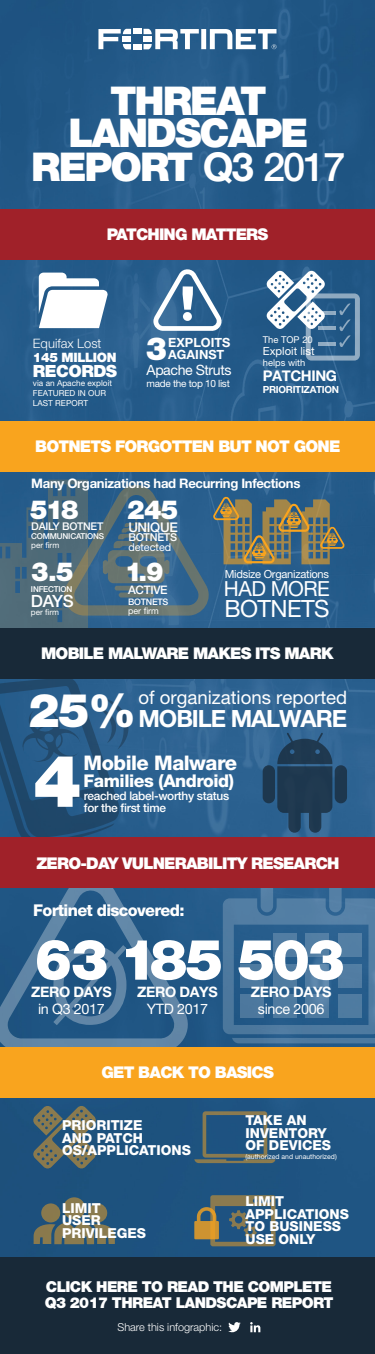
<style>
.page{position:relative;width:375px;height:1354px;background:#fff}
.page>*{position:absolute;margin:0;border:0;box-sizing:border-box;transform-origin:0 0}
.t1{font:900 72.12px "Helvetica Neue LT Pro";color:#fff}
.t2{font:900 56.25px "Helvetica Neue LT Pro";letter-spacing:-.05em;color:#fff}
.t3{font:900 46.62px "Helvetica Neue LT Pro";color:#fff}
.t4{font:900 39.69px/32.8px "Helvetica Neue LT Pro";letter-spacing:-.05em;color:#fff;text-align:center}
.t5{font:900 31.88px "Helvetica Neue LT Pro";color:#fff}
.t6{font:900 26.25px "Helvetica Neue LT Pro";letter-spacing:-.05em;color:#fff}
.t7{font:700 23.75px "Helvetica Neue LT Pro";letter-spacing:-.045em;color:#fff}
.t8{font:23.75px "Helvetica Neue LT Pro";letter-spacing:-.025em;color:#fff}
.t9{font:20.81px "Helvetica Neue LT Pro";letter-spacing:-.025em;color:#fff}
.t10{font:800 20.12px "Helvetica Neue LT Pro";letter-spacing:-.025em;color:#fff}
.t11{font:18.62px "Helvetica Neue LT Pro";color:#fff}
.t12{font:800 17.56px "Helvetica Neue LT Pro";letter-spacing:-.025em;color:#fff}
.t13{font:500 16.88px "Helvetica Neue LT Pro";color:#fff}
.t14{font:900 16.81px "Helvetica Neue LT Pro";letter-spacing:-.03em;color:#fff}
.t15{font:800 16.25px "Helvetica Neue LT Pro";letter-spacing:-.04em;color:#fff}
.t16{font:900 16.19px "Helvetica Neue LT Pro";letter-spacing:-.05em;color:#fff}
.t17{font:900 15px/15.6px "Helvetica Neue LT Pro";letter-spacing:-.04em;color:#fff}
.t18{font:700 14.75px "Helvetica Neue LT Pro";letter-spacing:-.03em;color:#fff}
.t19{font:700 14.38px "Helvetica Neue LT Pro";letter-spacing:-.025em;color:#fff}
.t20{font:14.38px "Helvetica Neue LT Pro";letter-spacing:-.025em;color:#fff}
.t21{font:14.19px "Helvetica Neue LT Pro";letter-spacing:-.03em;color:#fff}
.t22{font:800 13.75px/12.5px "Helvetica Neue LT Pro";color:#fff}
.t23{font:500 13.31px "Helvetica Neue LT Pro";letter-spacing:-.025em;color:#fff}
.t24{font:700 13.12px "Helvetica Neue LT Pro";letter-spacing:-.025em;color:#fff}
.t25{font:300 12.94px "Helvetica Neue LT Pro";color:#fff}
.t26{font:900 12.94px "Helvetica Neue LT Pro";letter-spacing:-.03em;color:#fff}
.t27{font:700 12.69px/11.9px "Helvetica Neue LT Pro";color:#fff}
.t28{font:500 11.88px/11.9px "Helvetica Neue LT Pro";letter-spacing:-.025em;color:#fff}
.t29{font:500 11.75px "Helvetica Neue LT Pro";letter-spacing:-.025em;color:#fff}
.t30{font:11.25px "Helvetica Neue LT Pro";color:#fff}
.t31{font:11.12px "Helvetica Neue LT Pro";letter-spacing:-.025em;color:#fff}
.t32{font:300 10.94px "Helvetica Neue LT Pro";color:#fff}
.t33{font:10.81px "Helvetica Neue LT Pro";color:#fff}
.t34{font:500 10.81px "Helvetica Neue LT Pro";letter-spacing:-.025em;color:#fff}
.t35{font:500 10.62px "Helvetica Neue LT Pro";letter-spacing:-.025em;color:#fff}
.t36{font:10px "Helvetica Neue LT Pro";letter-spacing:-.03em;color:#fff}
.t37{font:700 9.81px "Helvetica Neue LT Pro";letter-spacing:-.03em;color:#fff}
.t38{font:9.38px "Helvetica Neue LT Pro";color:#fff}
.t39{font:500 9px "Helvetica Neue LT Pro";letter-spacing:-.025em;color:#fff}
.t40{font:9px "Helvetica Neue LT Pro";color:#fff}
.t41{font:8.25px/10px "Helvetica Neue LT Pro";color:#fff}
.t42{font:500 8.12px "Helvetica Neue LT Pro";letter-spacing:-.025em;color:#fff}
.t43{font:8.12px "Helvetica Neue LT Pro";color:#fff}
.t44{font:6.88px "Helvetica Neue LT Pro";color:#fff}
.s1{font-weight:700}
.s2{font-weight:500}
</style>
<div class="page">
<img style="left:0;top:0;width:375px;height:1257px">
<svg style="left:0;top:887px;width:188px;height:159px;background:#31618b"></svg>
<svg style="left:53px;top:944px;width:74px;height:81px;background:#386790"></svg>
<svg style="left:0;top:678px;width:129px;height:159px;background:#25557e"></svg>
<svg style="left:21px;top:708px;width:60px;height:54px;background:#275a86"></svg>
<svg style="left:33px;top:1105px;width:63px;height:63px;background:#556664"></svg>
<svg style="left:232px;top:1034px;width:143px;height:9px"></svg>
<svg style="left:261px;top:882px;width:12px;height:30px"></svg>
<svg style="left:223px;top:898px;width:152px;height:136px;background:#417099"></svg>
<div style="left:329px;top:882px;width:13px;height:30px;background:#5580a6;border-radius:6px"></div>
<div style="left:306px;top:963px;width:23px;height:24px;background:linear-gradient(to bottom,#5e88ac,#5983a8)"></div>
<svg style="left:153px;top:267px;width:71px;height:64px"></svg>
<div style="left:183px;top:312px;width:9px;height:9px;background:#fff;border-radius:50%"></div>
<div style="left:0;top:1257px;width:375px;height:96px;background:#182938"></div>
<div style="left:133px;top:29px;width:8px;height:5px;background:#fff"></div>
<div style="left:133px;top:44px;width:8px;height:5px;background:#fff"></div>
<svg style="left:98px;top:29px;width:33px;height:20px"></svg>
<svg style="left:144px;top:29px;width:133px;height:20px"></svg>
<div style="left:0;top:210px;width:375px;height:50px;background:#a02129"></div>
<div style="left:0;top:837px;width:375px;height:50px;background:#a02129"></div>
<div style="left:0;top:421px;width:375px;height:50px;background:#f9a41e"></div>
<div style="left:0;top:1046px;width:375px;height:51px;background:#f9a41e"></div>
<div style="left:0;top:628px;width:375px;height:50px;background:#182938"></div>
<svg style="left:250px;top:1322px;width:10px;height:9px"></svg>
<svg style="left:228px;top:1322px;width:13px;height:9px"></svg>
<svg style="left:266px;top:270px;width:94px;height:90px"></svg>
<svg style="left:39px;top:272px;width:69px;height:56px"></svg>
<div style="left:335px;top:765px;width:12px;height:38px;background:#1d374e;border-radius:6px"></div>
<div style="left:263px;top:765px;width:12px;height:38px;background:#1d374e;border-radius:6px"></div>
<svg style="left:277px;top:732px;width:55px;height:100px;background:#234461"></svg>
<div style="left:41px;top:1203px;width:19px;height:19px;background:#8a794d;border-radius:50%"></div>
<div style="left:88px;top:1203px;width:19px;height:19px;background:#8a7a4e;border-radius:50%"></div>
<svg style="left:34px;top:1221px;width:81px;height:22px;background:#6b6e5a"></svg>
<div style="left:63px;top:1197px;width:22px;height:22px;background:#8a7a4e;border-radius:50%"></div>
<svg style="left:194px;top:1111px;width:82px;height:51px;background:#365b75"></svg>
<svg style="left:194px;top:1194px;width:82px;height:52px;background:#596865"></svg>
<svg style="left:0;top:479px;width:345px;height:149px;background:#44677e"></svg>
<h3 class="t4" style="left:31px;top:85px;width:316px">THREAT<br>LANDSCAPE<br>REPORT <span class="s1">Q3</span> <span class="s2">2017</span></h3>
<p class="t16" style="left:107px;top:224px;width:163px">PATCHING MATTERS</p>
<p class="t25" style="left:33px;top:335px;width:70px">Equifax Lost</p>
<p class="t26" style="left:33px;top:349px;width:85px">145 MILLION</p>
<p class="t14" style="left:33px;top:361px;width:86px">RECORDS</p>
<p class="t41" style="left:33px;top:378px;width:81px">via an Apache exploit<br>FEATURED IN OUR<br>LAST REPORT</p>
<h3 class="t5" style="left:146px;top:329px;width:23px">3</h3>
<p class="t27" style="left:168px;top:336px;width:64px">EXPLOITS<br>AGAINST</p>
<p class="t21" style="left:147px;top:361px;width:86px">Apache Struts</p>
<p class="t36" style="left:147px;top:377px;width:85px">made the top 10 list</p>
<p class="t38" style="left:263px;top:334px;width:51px">The TOP 20</p>
<p class="t30" style="left:263px;top:344px;width:53px">Exploit list</p>
<p class="t38" style="left:263px;top:357px;width:44px">helps with</p>
<p class="t18" style="left:263px;top:367px;width:76px">PATCHING</p>
<p class="t37" style="left:263px;top:383px;width:78px">PRIORITIZATION</p>
<p class="t16" style="left:35px;top:436px;width:307px">BOTNETS FORGOTTEN BUT NOT GONE</p>
<p class="t24" style="left:31px;top:475px;width:271px">Many Organizations had Recurring Infections</p>
<p class="t35" style="left:31px;top:519px;width:74px">DAILY BOTNET</p>
<p class="t42" style="left:31px;top:531px;width:74px">COMMUNICATIONS</p>
<p class="t43" style="left:31px;top:540px;width:29px">per firm</p>
<h3 class="t6" style="left:30px;top:493px;width:50px">518</h3>
<h3 class="t6" style="left:127px;top:493px;width:53px">245</h3>
<p class="t23" style="left:128px;top:519px;width:51px">UNIQUE</p>
<p class="t34" style="left:128px;top:531px;width:50px">BOTNETS</p>
<p class="t33" style="left:128px;top:540px;width:44px">detected</p>
<h3 class="t6" style="left:31px;top:556px;width:44px">3.5</h3>
<h3 class="t6" style="left:125px;top:556px;width:40px">1.9</h3>
<p class="t42" style="left:31px;top:584px;width:43px">INFECTION</p>
<p class="t13" style="left:31px;top:590px;width:44px">DAYS</p>
<p class="t43" style="left:31px;top:607px;width:29px">per firm</p>
<p class="t29" style="left:128px;top:583px;width:41px">ACTIVE</p>
<p class="t39" style="left:128px;top:596px;width:42px">BOTNETS</p>
<p class="t40" style="left:128px;top:605px;width:32px">per firm</p>
<p class="t31" style="left:225px;top:567px;width:106px">Midsize Organizations</p>
<p class="t9" style="left:224px;top:576px;width:108px">HAD MORE</p>
<h3 class="t8" style="left:224px;top:594px;width:107px">BOTNETS</h3>
<p class="t16" style="left:41px;top:643px;width:294px">MOBILE MALWARE MAKES ITS MARK</p>
<p class="t11" style="left:139px;top:686px;width:210px">of organizations reported</p>
<h3 class="t7" style="left:139px;top:704px;width:210px">MOBILE MALWARE</h3>
<p class="t10" style="left:84px;top:751px;width:155px">Mobile Malware</p>
<p class="t12" style="left:84px;top:770px;width:152px">Families (Android)</p>
<h3 class="t3" style="left:29px;top:682px;width:109px">25%</h3>
<h1 class="t1" style="left:33px;top:738px;width:50px">4</h1>
<p class="t28" style="left:84px;top:789px;width:147px">reached label-worthy status for the first time</p>
<p class="t16" style="left:36px;top:853px;width:305px">ZERO-DAY VULNERABILITY RESEARCH</p>
<p class="t15" style="left:33px;top:900px;width:153px">Fortinet discovered:</p>
<h2 class="t2" style="left:35px;top:925px;width:312px">63 185 503</h2>
<p class="t20" style="left:38px;top:1000px;width:68px">in Q3 2017</p>
<p class="t19" style="left:137px;top:982px;width:82px">ZERO DAYS</p>
<p class="t20" style="left:147px;top:1000px;width:63px">YTD 2017</p>
<p class="t19" style="left:31px;top:982px;width:82px">ZERO DAYS</p>
<p class="t19" style="left:251px;top:982px;width:82px">ZERO DAYS</p>
<p class="t20" style="left:258px;top:1000px;width:68px">since 2006</p>
<p class="t16" style="left:101px;top:1062px;width:174px">GET BACK TO BASICS</p>
<p class="t22" style="left:62px;top:1118px;width:130px">PRIORITIZE<br>AND PATCH<br>OS/APPLICATIONS</p>
<p class="t22" style="left:62px;top:1201px;width:86px">LIMIT<br>USER<br>PRIVILEGES</p>
<p class="t22" style="left:246px;top:1113px;width:87px">TAKE AN<br>INVENTORY<br>OF DEVICES</p>
<p class="t44" style="left:246px;top:1152px;width:93px">(authorized and unauthorized)</p>
<p class="t22" style="left:246px;top:1194px;width:105px">LIMIT<br>APPLICATIONS<br>TO BUSINESS<br>USE ONLY</p>
<p class="t17" style="left:45px;top:1278px;width:290px">CLICK HERE TO READ THE COMPLETE<br>Q3 2017 THREAT LANDSCAPE REPORT</p>
<p class="t32" style="left:117px;top:1319px;width:106px">Share this infographic:</p>
</div>
